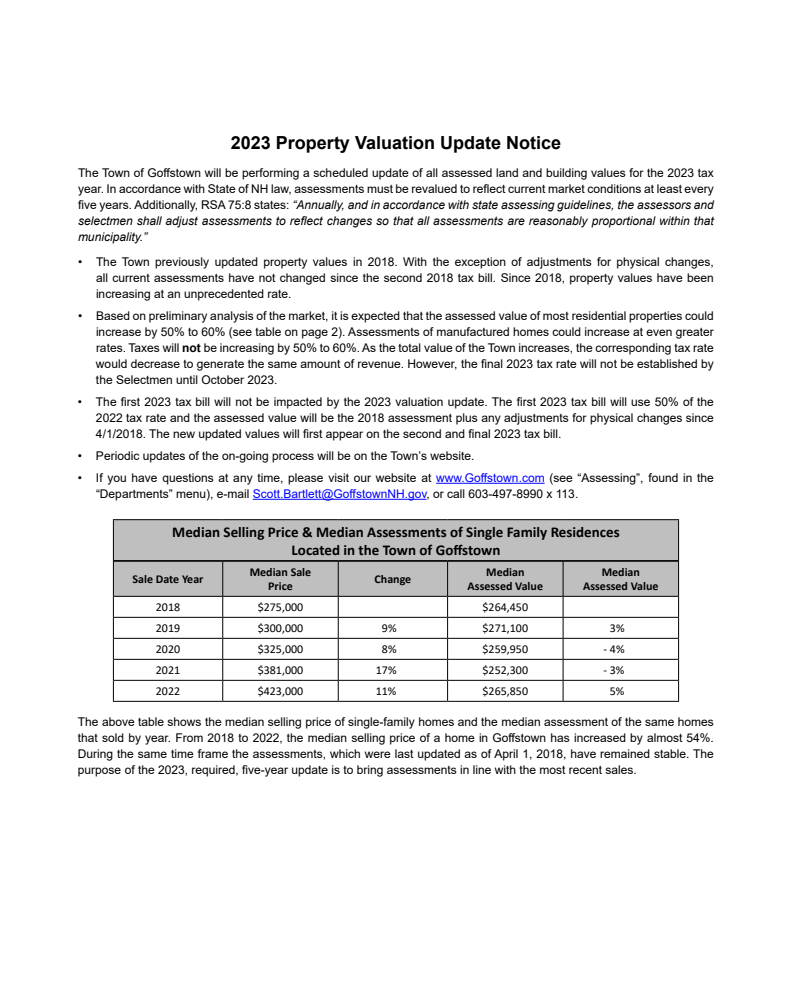
<style>
.page{position:relative;width:792px;height:1008px;background:#fff}
.page>*{position:absolute;margin:0;border:0;box-sizing:border-box;transform-origin:0 0}
.t1{font:700 18px "Arial";color:#000}
.t2{font:700 15px/18px "Calibri";color:#000;text-align:center}
.t3{font:12px/16px "Arial";color:#000;text-align:justify}
.t4{font:12px "Calibri";color:#000}
.t5{font:700 12px/14.4px "Calibri";color:#000;text-align:center}
.s1{font-style:italic}
.s2{font-weight:700}
.s3{color:#00f}
</style>
<div class="page">
<hr style="left:436px;top:483px;width:109px;height:1px;background:#00f">
<hr style="left:253px;top:499px;width:173px;height:1px;background:#00f">
<div style="left:114px;top:520px;width:564px;height:76px;background:#bfbfbf"></div>
<hr style="left:222px;top:561px;width:1px;height:35px;background:#000">
<hr style="left:338px;top:561px;width:1px;height:35px;background:#000">
<hr style="left:447px;top:561px;width:1px;height:35px;background:#000">
<hr style="left:563px;top:561px;width:1px;height:35px;background:#000">
<hr style="left:114px;top:596px;width:109px;height:1px;background:#000">
<hr style="left:223px;top:596px;width:115px;height:1px;background:#000">
<hr style="left:338px;top:596px;width:110px;height:1px;background:#000">
<hr style="left:448px;top:596px;width:115px;height:1px;background:#000">
<hr style="left:563px;top:596px;width:115px;height:1px;background:#000">
<hr style="left:114px;top:617px;width:109px;height:1px;background:#000">
<hr style="left:223px;top:617px;width:115px;height:1px;background:#000">
<hr style="left:338px;top:617px;width:110px;height:1px;background:#000">
<hr style="left:448px;top:617px;width:115px;height:1px;background:#000">
<hr style="left:563px;top:617px;width:115px;height:1px;background:#000">
<hr style="left:114px;top:638px;width:109px;height:1px;background:#000">
<hr style="left:223px;top:638px;width:115px;height:1px;background:#000">
<hr style="left:338px;top:638px;width:110px;height:1px;background:#000">
<hr style="left:448px;top:638px;width:115px;height:1px;background:#000">
<hr style="left:563px;top:638px;width:115px;height:1px;background:#000">
<hr style="left:114px;top:659px;width:109px;height:1px;background:#000">
<hr style="left:223px;top:659px;width:115px;height:1px;background:#000">
<hr style="left:338px;top:659px;width:110px;height:1px;background:#000">
<hr style="left:448px;top:659px;width:115px;height:1px;background:#000">
<hr style="left:563px;top:659px;width:115px;height:1px;background:#000">
<hr style="left:114px;top:680px;width:109px;height:1px;background:#000">
<hr style="left:223px;top:680px;width:115px;height:1px;background:#000">
<svg style="left:222px;top:597px;width:1px;height:104px"></svg>
<hr style="left:338px;top:680px;width:110px;height:1px;background:#000">
<svg style="left:338px;top:597px;width:1px;height:104px"></svg>
<hr style="left:448px;top:680px;width:115px;height:1px;background:#000">
<svg style="left:447px;top:597px;width:1px;height:104px"></svg>
<hr style="left:563px;top:680px;width:115px;height:1px;background:#000">
<svg style="left:563px;top:597px;width:1px;height:104px"></svg>
<hr style="left:113px;top:519px;width:110px;height:1px;background:#000">
<hr style="left:113px;top:520px;width:1px;height:41px;background:#000">
<hr style="left:223px;top:519px;width:115px;height:1px;background:#000">
<hr style="left:338px;top:519px;width:110px;height:1px;background:#000">
<hr style="left:448px;top:519px;width:115px;height:1px;background:#000">
<hr style="left:563px;top:519px;width:116px;height:1px;background:#000">
<hr style="left:678px;top:520px;width:1px;height:41px;background:#000">
<hr style="left:113px;top:561px;width:1px;height:35px;background:#000">
<hr style="left:678px;top:561px;width:1px;height:35px;background:#000">
<svg style="left:113px;top:596px;width:1px;height:105px"></svg>
<svg style="left:678px;top:596px;width:1px;height:105px"></svg>
<hr style="left:113px;top:701px;width:110px;height:1px;background:#000">
<hr style="left:223px;top:701px;width:115px;height:1px;background:#000">
<hr style="left:338px;top:701px;width:110px;height:1px;background:#000">
<hr style="left:448px;top:701px;width:115px;height:1px;background:#000">
<hr style="left:563px;top:701px;width:116px;height:1px;background:#000">
<hr style="left:114px;top:560px;width:109px;height:1px;background:#000">
<hr style="left:114px;top:561px;width:109px;height:1px;background:#000">
<hr style="left:223px;top:560px;width:115px;height:1px;background:#000">
<hr style="left:223px;top:561px;width:115px;height:1px;background:#000">
<hr style="left:338px;top:560px;width:110px;height:1px;background:#000">
<hr style="left:338px;top:561px;width:110px;height:1px;background:#000">
<hr style="left:448px;top:560px;width:115px;height:1px;background:#000">
<hr style="left:448px;top:561px;width:115px;height:1px;background:#000">
<hr style="left:563px;top:560px;width:115px;height:1px;background:#000">
<hr style="left:563px;top:561px;width:115px;height:1px;background:#000">
<h1 class="t1" style="left:231px;top:130px;width:332px">2023 Property Valuation Update Notice</h1>
<p class="t3" style="left:78px;top:165px;width:637px">The Town of Goffstown will be performing a scheduled update of all assessed land and building values for the 2023 tax year. In accordance with State of NH law, assessments must be revalued to reflect current market conditions at least every five years. Additionally, RSA 75:8 states: <span class="s1">“Annually, and in accordance with state assessing guidelines, the assessors and selectmen shall adjust assessments to reflect changes so that all assessments are reasonably proportional within that municipality.”</span></p>
<p class="t3" style="left:96px;top:254px;width:619px;text-indent:-18px">• The Town previously updated property values in 2018. With the exception of adjustments for physical changes, all current assessments have not changed since the second 2018 tax bill. Since 2018, property values have been increasing at an unprecedented rate.</p>
<p class="t3" style="left:96px;top:308px;width:619px;text-indent:-18px">• Based on preliminary analysis of the market, it is expected that the assessed value of most residential properties could increase by 50% to 60% (see table on page 2). Assessments of manufactured homes could increase at even greater rates. Taxes will <span class="s2">not</span> be increasing by 50% to 60%. As the total value of the Town increases, the corresponding tax rate would decrease to generate the same amount of revenue. However, the final 2023 tax rate will not be established by the Selectmen until October 2023.</p>
<p class="t3" style="left:96px;top:394px;width:619px;text-indent:-18px">• The first 2023 tax bill will not be impacted by the 2023 valuation update. The first 2023 tax bill will use 50% of the 2022 tax rate and the assessed value will be the 2018 assessment plus any adjustments for physical changes since 4/1/2018. The new updated values will first appear on the second and final 2023 tax bill.</p>
<p class="t3" style="left:78px;top:448px;width:398px">• Periodic updates of the on-going process will be on the Town’s website.</p>
<p class="t3" style="left:96px;top:470px;width:619px;text-indent:-18px">• If you have questions at any time, please visit our website at <span class="s3">www.Goffstown.com</span> (see “Assessing”, found in the “Departments” menu), e-mail <span class="s3">Scott.Bartlett@GoffstownNH.gov</span>, or call 603-497-8990 x 113.</p>
<p class="t2" style="left:172px;top:523px;width:449px">Median Selling Price &amp; Median Assessments of Single Family Residences<br>Located in the Town of Goffstown</p>
<p class="t5" style="left:133px;top:572px;width:72px">Sale Date Year</p>
<p class="t5" style="left:250px;top:565px;width:63px">Median Sale<br>Price</p>
<p class="t5" style="left:375px;top:572px;width:38px">Change</p>
<p class="t5" style="left:468px;top:565px;width:77px">Median<br>Assessed Value</p>
<p class="t5" style="left:583px;top:565px;width:77px">Median<br>Assessed Value</p>
<p class="t4" style="left:156px;top:599px;width:26px">2018</p>
<p class="t4" style="left:258px;top:599px;width:47px">$275,000</p>
<p class="t4" style="left:483px;top:599px;width:47px">$264,450</p>
<p class="t4" style="left:156px;top:620px;width:26px">2019</p>
<p class="t4" style="left:258px;top:620px;width:47px">$300,000</p>
<p class="t4" style="left:382px;top:620px;width:16px">9%</p>
<p class="t4" style="left:483px;top:620px;width:47px">$271,100</p>
<p class="t4" style="left:610px;top:620px;width:16px">3%</p>
<p class="t4" style="left:156px;top:641px;width:26px">2020</p>
<p class="t4" style="left:258px;top:641px;width:47px">$325,000</p>
<p class="t4" style="left:382px;top:641px;width:16px">8%</p>
<p class="t4" style="left:483px;top:641px;width:47px">$259,950</p>
<p class="t4" style="left:604px;top:641px;width:23px">- 4%</p>
<p class="t4" style="left:156px;top:662px;width:26px">2021</p>
<p class="t4" style="left:258px;top:662px;width:47px">$381,000</p>
<p class="t4" style="left:376px;top:662px;width:22px">17%</p>
<p class="t4" style="left:483px;top:662px;width:47px">$252,300</p>
<p class="t4" style="left:604px;top:662px;width:23px">- 3%</p>
<p class="t4" style="left:156px;top:683px;width:26px">2022</p>
<p class="t4" style="left:258px;top:683px;width:47px">$423,000</p>
<p class="t4" style="left:376px;top:683px;width:22px">11%</p>
<p class="t4" style="left:483px;top:683px;width:47px">$265,850</p>
<p class="t4" style="left:610px;top:683px;width:16px">5%</p>
<p class="t3" style="left:78px;top:713px;width:637px">The above table shows the median selling price of single-family homes and the median assessment of the same homes that sold by year. From 2018 to 2022, the median selling price of a home in Goffstown has increased by almost 54%.<br>During the same time frame the assessments, which were last updated as of April 1, 2018, have remained stable. The purpose of the 2023, required, five-year update is to bring assessments in line with the most recent sales.</p>
</div>
